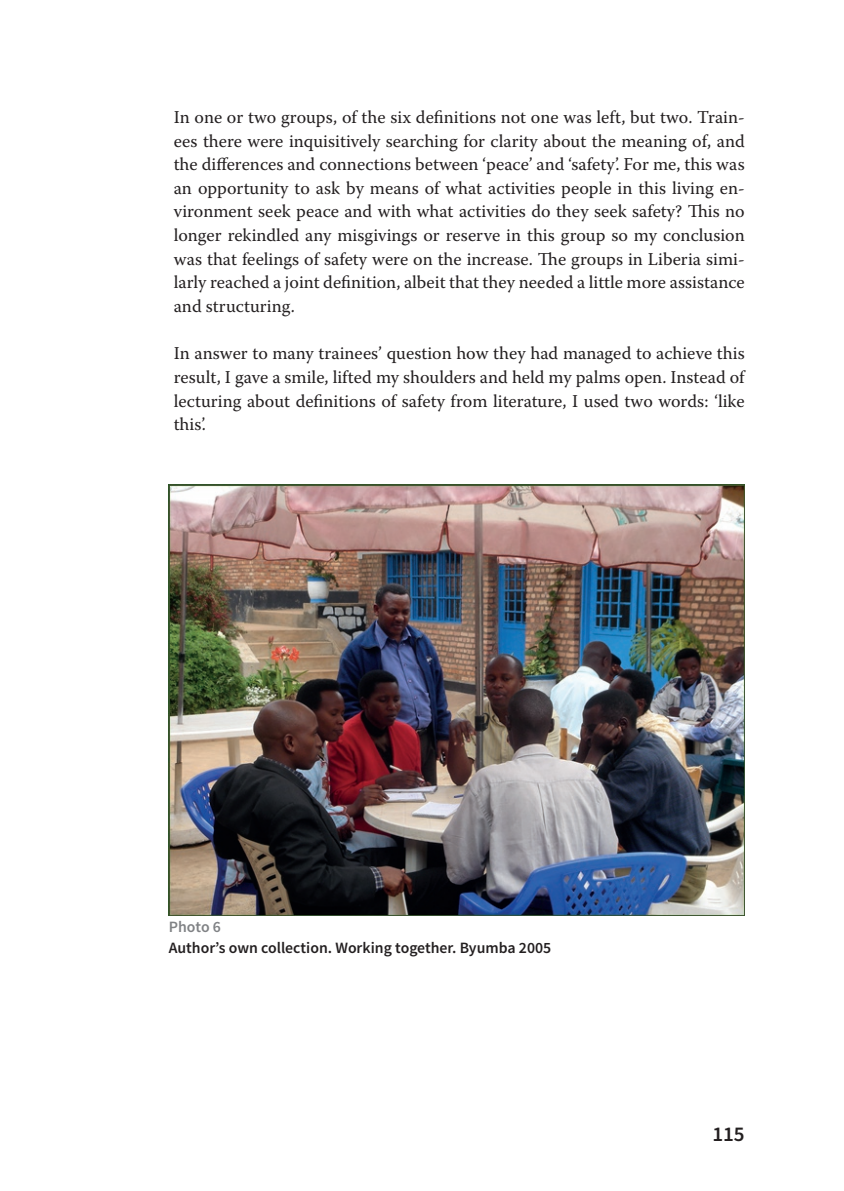
<style>
.page{position:relative;width:844px;height:1191px;background:#fff}
.page>*{position:absolute;margin:0;border:0;box-sizing:border-box;transform-origin:0 0}
.t1{font:600 21px "Source Sans Pro";color:#231f20}
.t2{font:18.03px/23.6px "Warnock Pro";color:#231f20;text-align:justify}
.t3{font:600 15.75px "Source Sans Pro";color:#231f20}
.t4{font:600 15.75px "Source Sans Pro";color:#808285}
</style>
<div class="page">
<img style="left:169px;top:484px;width:575px;height:431px">
<p class="t2" style="left:174px;top:105px;width:572px">In one or two groups, of the six definitions not one was left, but two. Train&shy;ees there were inquisitively searching for clarity about the meaning of, and the differences and connections between ‘peace’ and ‘safety’. For me, this was an opportunity to ask by means of what activities people in this living en&shy;vironment seek peace and with what activities do they seek safety? This no longer rekindled any misgivings or reserve in this group so my conclusion was that feelings of safety were on the increase. The groups in Liberia simi&shy;larly reached a joint definition, albeit that they needed a little more assistance and structuring.</p>
<p class="t2" style="left:174px;top:341px;width:572px">In answer to many trainees’ question how they had managed to achieve this result, I gave a smile, lifted my shoulders and held my palms open. Instead of lecturing about definitions of safety from literature, I used two words: ‘like this’.</p>
<p class="t4" style="left:169px;top:917px;width:54px">Photo 6</p>
<p class="t3" style="left:169px;top:938px;width:384px">Author’s own collection. Working together. Byumba 2005</p>
<p class="t1" style="left:712px;top:1121px;width:34px">115</p>
</div>
